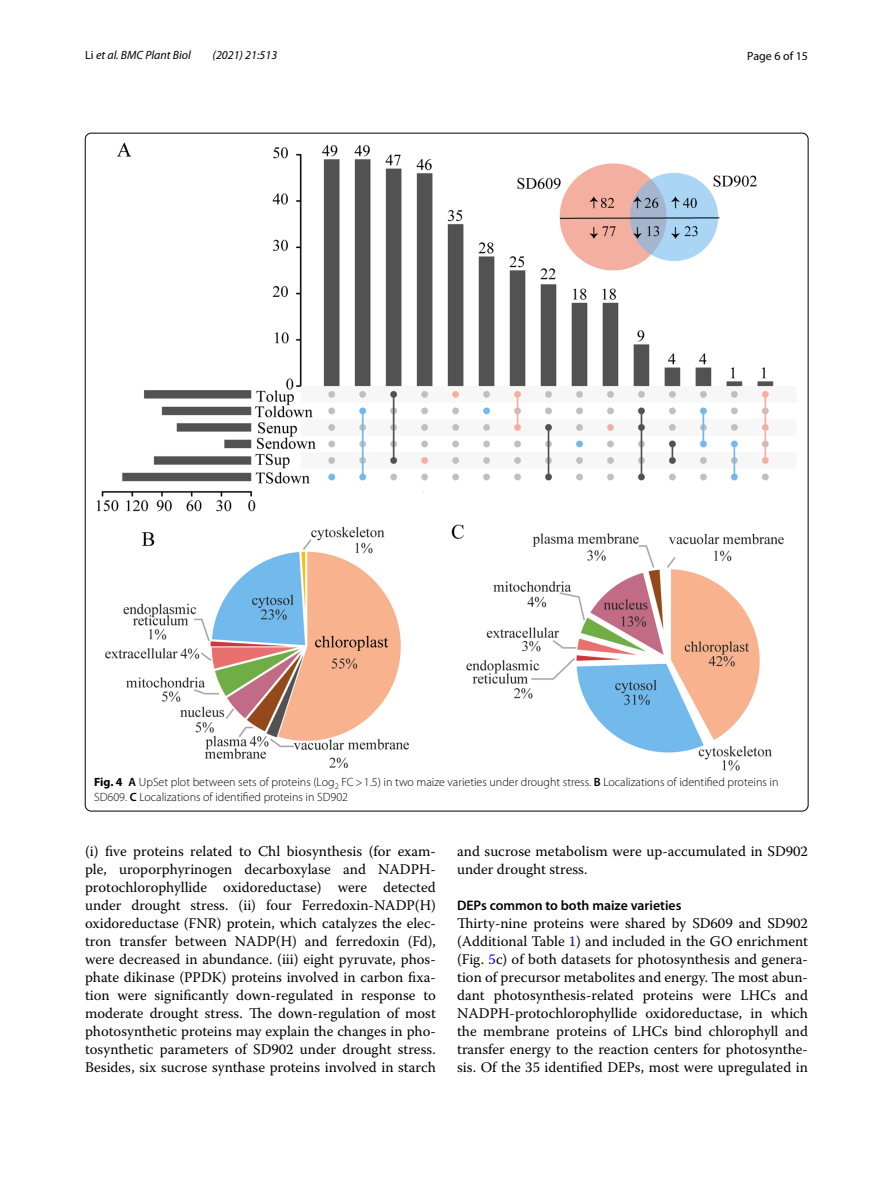
<style>
.page{position:relative;width:893px;height:1187px;background:#fff}
.page>*{position:absolute;margin:0;border:0;box-sizing:border-box;transform-origin:0 0}
.t1{font:14.7px/18px "Warnock Pro";color:#000;text-align:justify}
.t2{font:600 13.8px "Myriad Pro";color:#000}
.t3{font:300 12px/15px "Myriad Pro";color:#000}
.t4{font:italic 12px "Myriad Pro";color:#000}
.t5{font:12px "Myriad Pro";color:#000}
.s1{font-style:normal}
.s2{font-weight:700}
.s3{font-weight:600}
.s4{color:#00f}
</style>
<div class="page">
<img style="left:96px;top:142px;width:688px;height:628px">
<p class="t4" style="left:85px;top:48px;width:107px"><span class="s1">Li</span> et al. BMC Plant Biol</p>
<p class="t4" style="left:213px;top:48px;width:66px">(2021) 21:513</p>
<p class="t5" style="left:747px;top:48px;width:62px">Page 6 of 15</p>
<p class="t3" style="left:94px;top:774px;width:686px"><span class="s2">Fig. 4</span> <span class="s3">A</span> UpSet plot between sets of proteins (Log<sub>2</sub> FC&gt;1.5) in two maize varieties under drought stress. <span class="s3">B</span> Localizations of identified proteins in<br>SD609. <span class="s3">C</span> Localizations of identified proteins in SD902</p>
<p class="t1" style="left:85px;top:841px;width:352px">(i) five proteins related to Chl biosynthesis (for exam&shy;ple, uroporphyrinogen decarboxylase and NADPH&shy;protochlorophyllide oxidoreductase) were detected under drought stress. (ii) four Ferredoxin-NADP(H) oxidoreductase (FNR) protein, which catalyzes the elec&shy;tron transfer between NADP(H) and ferredoxin (Fd), were decreased in abundance. (iii) eight pyruvate, phos&shy;phate dikinase (PPDK) proteins involved in carbon fixa&shy;tion were significantly down-regulated in response to moderate drought stress. The down-regulation of most photosynthetic proteins may explain the changes in pho&shy;tosynthetic parameters of SD902 under drought stress.<br>Besides, six sucrose synthase proteins involved in starch</p>
<p class="t1" style="left:457px;top:841px;width:352px">and sucrose metabolism were up-accumulated in SD902 under drought stress.</p>
<p class="t2" style="left:457px;top:896px;width:226px">DEPs common to both maize varieties</p>
<p class="t1" style="left:457px;top:913px;width:352px">Thirty-nine proteins were shared by SD609 and SD902 (Additional Table <span class="s4">1</span>) and included in the GO enrichment (Fig. <span class="s4">5</span>c) of both datasets for photosynthesis and genera&shy;tion of precursor metabolites and energy. The most abun&shy;dant photosynthesis-related proteins were LHCs and NADPH-protochlorophyllide oxidoreductase, in which the membrane proteins of LHCs bind chlorophyll and transfer energy to the reaction centers for photosynthe&shy;sis. Of the 35 identified DEPs, most were upregulated in</p>
</div>
